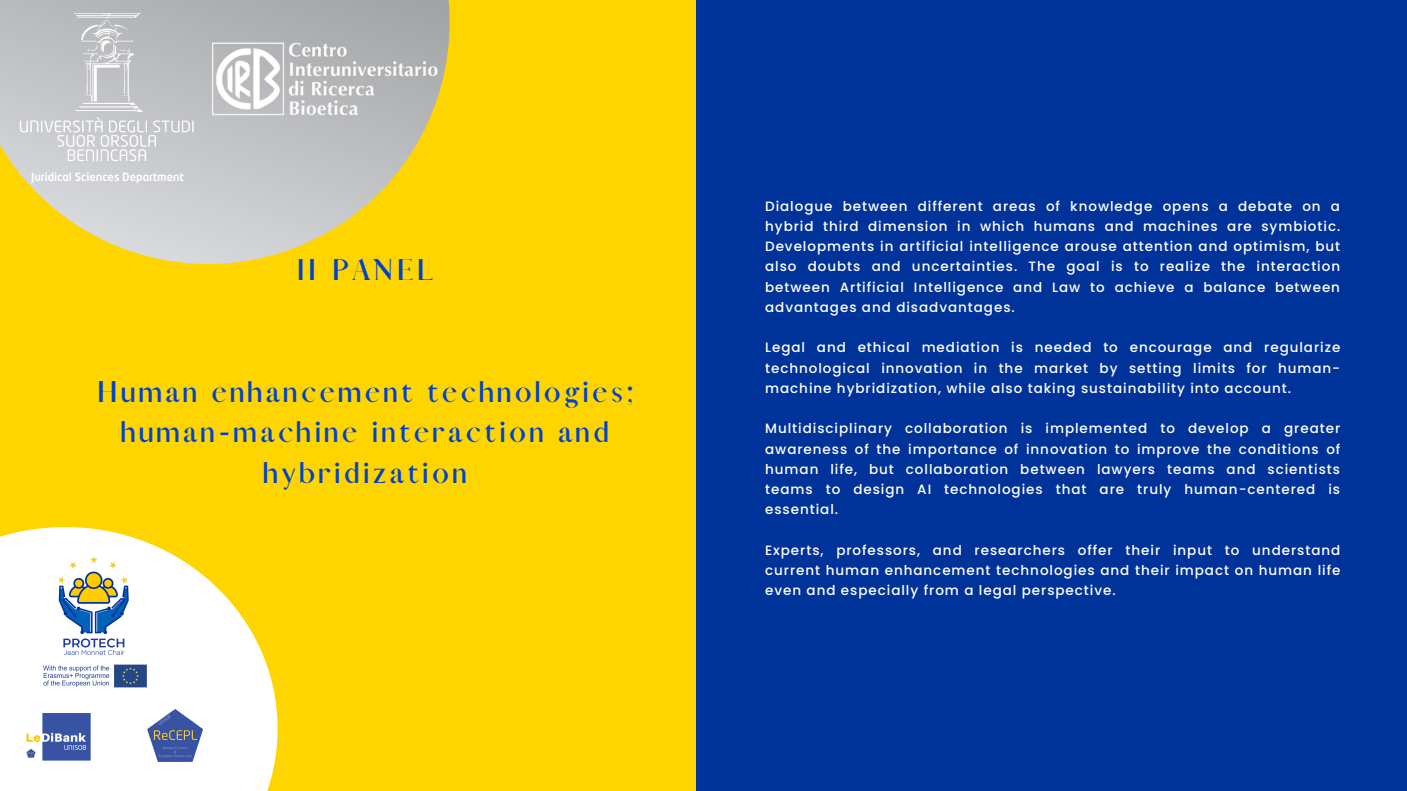
<style>
.page{position:relative;width:1407px;height:791px;background:#fff}
.page>*{position:absolute;margin:0;border:0;box-sizing:border-box;transform-origin:0 0}
.t1{font:700 27px/40.5px "Afrah";letter-spacing:.13em;color:#0043cb;text-align:center}
.t2{font:500 13.5px/20.2px "Poppins";letter-spacing:.07em;color:#fff;text-align:justify}
.t3{font:500 11.18px "Neo Tech Pro";color:#fff}
</style>
<div class="page">
<div style="left:0;top:0;width:1406px;height:791px;background:#ffd500"></div>
<div style="left:696px;top:0;width:710px;height:791px;background:#00339a"></div>
<svg style="left:0;top:0;width:450px;height:264px"></svg>
<img style="left:208px;top:34px;width:238px;height:90px">
<img style="left:13px;top:4px;width:189px;height:164px">
<svg style="left:0;top:527px;width:277px;height:264px;fill:#fff"></svg>
<img style="left:50px;top:553px;width:88px;height:101px">
<img style="left:148px;top:709px;width:54px;height:52px">
<img style="left:31px;top:660px;width:120px;height:32px">
<img style="left:21px;top:713px;width:69px;height:48px">
<p class="t3" style="left:31px;top:172px;width:154px">Juridical Sciences Department</p>
<h1 class="t1" style="left:297px;top:250px;width:137px">II PANEL</h1>
<h1 class="t1" style="left:96px;top:372px;width:539px">Human enhancement technologies; human-machine interaction and hybridization</h1>
<p class="t2" style="left:765px;top:196px;width:576px">Dialogue between different areas of knowledge opens a debate on a hybrid third dimension in which humans and machines are symbiotic.<br>Developments in artificial intelligence arouse attention and optimism, but also doubts and uncertainties. The goal is to realize the interaction between Artificial Intelligence and Law to achieve a balance between advantages and disadvantages.</p>
<p class="t2" style="left:765px;top:337px;width:576px">Legal and ethical mediation is needed to encourage and regularize technological innovation in the market by setting limits for human&shy;machine hybridization, while also taking sustainability into account.</p>
<p class="t2" style="left:765px;top:418px;width:576px">Multidisciplinary collaboration is implemented to develop a greater awareness of the importance of innovation to improve the conditions of human life, but collaboration between lawyers teams and scientists teams to design AI technologies that are truly human-centered is essential.</p>
<p class="t2" style="left:765px;top:540px;width:576px">Experts, professors, and researchers offer their input to understand current human enhancement technologies and their impact on human life even and especially from a legal perspective.</p>
</div>
